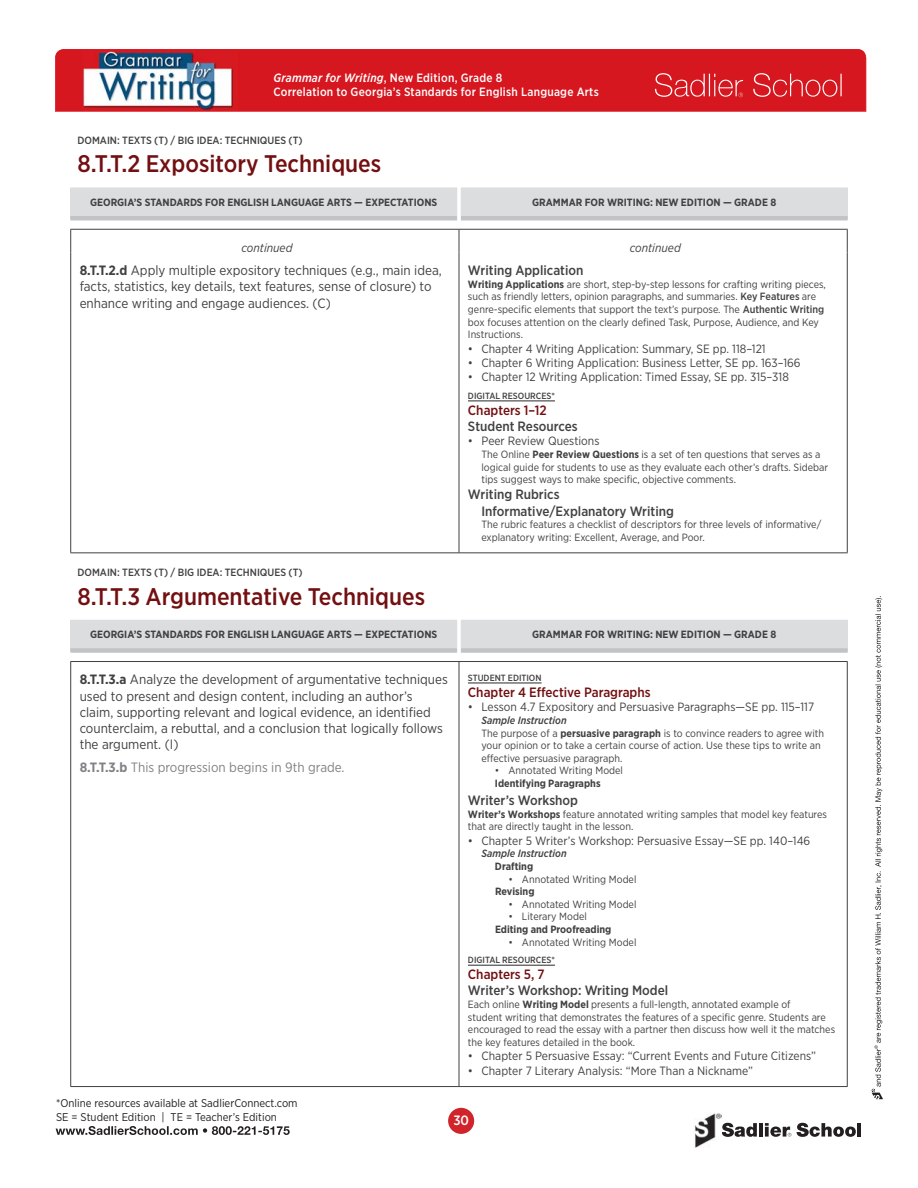
<style>
.page{position:relative;width:918px;height:1188px;background:#fff}
.page>*{position:absolute;margin:0;border:0;box-sizing:border-box;transform-origin:0 0}
.Grammar_head{font:500 24px "Gotham Narrow";color:#730f10}
.GA_Skill{font:13.5px/16.2px "Gotham Narrow";color:#414142}
.GA_GFW_Features_Subhead2{font:500 13.5px "Gotham Narrow";color:#414142}
.GA_Features_Header1{font:500 13.5px "Gotham Narrow";color:#730f10}
.GA_Skill-2{font:13.5px "Gotham Narrow";color:#808285}
.GA_GFW_Features_Subhead3{font:500 13.5px "Gotham Narrow";color:#414142}
.GA_GFW_Features_Subhead2_MED_line{font:500 13.5px "Gotham Narrow";color:#414142}
.t1{font:500 13.5px "Gotham Narrow";color:#fff}
.t2{font:12px "Gotham Narrow";color:#414142}
.t3{font:500 12px/14.4px "Gotham Narrow";letter-spacing:.02em;color:#fff}
.CONTINUED_top_of_column{font:italic 12px "Gotham Narrow";color:#414142}
.t4{font:11.25px/14.5px "Gotham Narrow";color:#231f20}
.GA_GFW_7pt_descriptor{font:10.5px/12.6px "Gotham Narrow";color:#414142}
.GA_GFW_7pt_descriptor_indent{font:10.5px/12.6px "Gotham Narrow";color:#414142}
.Table_header{font:700 10.5px "Gotham Narrow";color:#414142}
.GA_Domain___Big_Idea_header{font:500 10.5px "Gotham Narrow";color:#414142}
.GA_GFW_7pt_descriptor_indent2_BOLD{font:700 10.5px "Gotham Narrow";color:#414142}
.GA_GFW_7pt_descriptor_indent_sample_Less{font:italic 500 10.5px "Gotham Narrow";color:#414142}
.GA_GFW_7pt_descriptor_indent2{font:700 10.5px "Gotham Narrow";color:#414142}
.GA_Citation_Component{font:500 9px "Gotham Narrow";color:#414142}
.s1{font-style:italic}
.s2{font-weight:700}
.s3{font-weight:500}
</style>
<div class="page">
<div style="left:448px;top:1108px;width:26px;height:26px;background:#d1232a;border-radius:50%"></div>
<svg style="left:872px;top:596px;width:11px;height:503px"></svg>
<div style="left:55px;top:50px;width:811px;height:62px;background:#d7171f"></div>
<svg style="left:653px;top:73px;width:90px;height:24px;background:#dd3e45"></svg>
<svg style="left:752px;top:73px;width:90px;height:24px;background:#dc3940"></svg>
<svg style="left:56px;top:1126px;width:234px;height:9px"></svg>
<svg style="left:721px;top:1115px;width:36px;height:22px"></svg>
<hr style="left:759px;top:1123px;width:4px;height:14px;background:#231f20">
<svg style="left:797px;top:1123px;width:59px;height:14px"></svg>
<hr style="left:858px;top:1123px;width:3px;height:14px;background:#231f20">
<svg style="left:765px;top:1123px;width:26px;height:14px"></svg>
<img style="left:694px;top:1113px;width:27px;height:35px">
<img style="left:83px;top:52px;width:157px;height:59px">
<hr style="left:70px;top:252px;width:1px;height:300px;background:#414142">
<hr style="left:70px;top:552px;width:389px;height:1px;background:#414142">
<hr style="left:459px;top:252px;width:1px;height:300px;background:#414142">
<hr style="left:847px;top:252px;width:1px;height:300px;background:#414142">
<hr style="left:459px;top:552px;width:389px;height:1px;background:#414142">
<svg style="left:70px;top:187px;width:778px;height:65px"></svg>
<hr style="left:468px;top:400px;width:87px;height:1px;background:#414142">
<hr style="left:70px;top:662px;width:1px;height:424px;background:#414142">
<hr style="left:459px;top:662px;width:1px;height:424px;background:#414142">
<hr style="left:847px;top:662px;width:1px;height:424px;background:#414142">
<hr style="left:70px;top:1086px;width:389px;height:1px;background:#414142">
<hr style="left:459px;top:1086px;width:389px;height:1px;background:#414142">
<svg style="left:70px;top:620px;width:778px;height:42px"></svg>
<hr style="left:468px;top:682px;width:74px;height:2px;background:#414142">
<hr style="left:468px;top:965px;width:87px;height:1px;background:#414142">
<p class="t3" style="left:274px;top:70px;width:327px"><span class="s1">Grammar for Writing</span>, New Edition, Grade 8<br>Correlation to Georgia’s Standards for English Language Arts</p>
<p class="GA_Domain___Big_Idea_header" style="left:77px;top:133px;width:227px">DOMAIN: TEXTS (T) / BIG IDEA: TECHNIQUES (T)</p>
<p class="Grammar_head" style="left:77px;top:149px;width:305px">8.T.T.2 Expository Techniques</p>
<p class="Table_header" style="left:90px;top:196px;width:349px">GEORGIA’S STANDARDS FOR ENGLISH LANGUAGE ARTS — EXPECTATIONS</p>
<p class="Table_header" style="left:532px;top:196px;width:245px">GRAMMAR FOR WRITING: NEW EDITION — GRADE 8</p>
<p class="CONTINUED_top_of_column" style="left:241px;top:241px;width:53px">continued</p>
<p class="CONTINUED_top_of_column" style="left:630px;top:241px;width:53px">continued</p>
<p class="GA_Skill" style="left:80px;top:262px;width:364px"><span class="s2">8.T.T.2.d</span> Apply multiple expository techniques (e.g., main idea, facts, statistics, key details, text features, sense of closure) to enhance writing and engage audiences. (C)</p>
<p class="GA_GFW_Features_Subhead2_MED_line" style="left:468px;top:262px;width:117px">Writing Application</p>
<p class="GA_GFW_7pt_descriptor" style="left:468px;top:278px;width:359px"><span class="s2">Writing Applications</span> are short, step-by-step lessons for crafting writing pieces, such as friendly letters, opinion paragraphs, and summaries. <span class="s3">Key Features</span> are genre-specific elements that support the text’s purpose. The <span class="s3">Authentic Writing </span>box focuses attention on the clearly defined Task, Purpose, Audience, and Key Instructions.</p>
<p class="t2" style="left:468px;top:341px;width:299px">• Chapter 4 Writing Application: Summary, SE pp. 118–121</p>
<p class="t2" style="left:468px;top:355px;width:334px">• Chapter 6 Writing Application: Business Letter, SE pp. 163–166</p>
<p class="t2" style="left:468px;top:370px;width:322px">• Chapter 12 Writing Application: Timed Essay, SE pp. 315–318</p>
<p class="GA_Citation_Component" style="left:468px;top:390px;width:88px">DIGITAL RESOURCES*</p>
<p class="GA_Features_Header1" style="left:468px;top:402px;width:80px">Chapters 1–12</p>
<p class="GA_GFW_Features_Subhead2" style="left:468px;top:418px;width:111px">Student Resources</p>
<p class="t2" style="left:468px;top:434px;width:133px">• Peer Review Questions</p>
<p class="GA_GFW_7pt_descriptor_indent" style="left:481px;top:448px;width:348px">The Online <span class="s2">Peer Review Questions</span> is a set of ten questions that serves as a logical guide for students to use as they evaluate each other’s drafts. Sidebar tips suggest ways to make specific, objective comments.</p>
<p class="GA_GFW_Features_Subhead2" style="left:468px;top:486px;width:93px">Writing Rubrics</p>
<p class="GA_GFW_Features_Subhead3" style="left:481px;top:502px;width:194px">Informative/Explanatory Writing</p>
<p class="GA_GFW_7pt_descriptor_indent" style="left:481px;top:518px;width:341px">The rubric features a checklist of descriptors for three levels of informative/ explanatory writing: Excellent, Average, and Poor.</p>
<p class="GA_Domain___Big_Idea_header" style="left:77px;top:566px;width:227px">DOMAIN: TEXTS (T) / BIG IDEA: TECHNIQUES (T)</p>
<p class="Grammar_head" style="left:77px;top:581px;width:349px">8.T.T.3 Argumentative Techniques</p>
<p class="Table_header" style="left:90px;top:628px;width:349px">GEORGIA’S STANDARDS FOR ENGLISH LANGUAGE ARTS — EXPECTATIONS</p>
<p class="Table_header" style="left:532px;top:628px;width:245px">GRAMMAR FOR WRITING: NEW EDITION — GRADE 8</p>
<p class="GA_Skill" style="left:80px;top:671px;width:370px"><span class="s2">8.T.T.3.a</span> Analyze the development of argumentative techniques used to present and design content, including an author’s claim, supporting relevant and logical evidence, an identified counterclaim, a rebuttal, and a conclusion that logically follows the argument. (I)</p>
<p class="GA_Skill-2" style="left:80px;top:759px;width:266px"><span class="s2">8.T.T.3.b</span> This progression begins in 9th grade.</p>
<p class="GA_Citation_Component" style="left:468px;top:672px;width:75px">STUDENT EDITION</p>
<p class="GA_Features_Header1" style="left:468px;top:684px;width:184px">Chapter 4 Effective Paragraphs</p>
<p class="t2" style="left:468px;top:700px;width:348px">• Lesson 4.7 Expository and Persuasive Paragraphs—SE pp. 115–117</p>
<p class="GA_GFW_7pt_descriptor_indent_sample_Less" style="left:481px;top:714px;width:87px">Sample Instruction</p>
<p class="GA_GFW_7pt_descriptor_indent" style="left:481px;top:726px;width:344px">The purpose of a <span class="s2">persuasive paragraph</span> is to convince readers to agree with your opinion or to take a certain course of action. Use these tips to write an effective persuasive paragraph.</p>
<p class="GA_GFW_7pt_descriptor" style="left:495px;top:764px;width:129px">• Annotated Writing Model</p>
<p class="GA_GFW_7pt_descriptor_indent2" style="left:495px;top:776px;width:107px">Identifying Paragraphs</p>
<p class="GA_GFW_Features_Subhead2" style="left:468px;top:792px;width:112px">Writer’s Workshop</p>
<p class="GA_GFW_7pt_descriptor" style="left:468px;top:808px;width:360px"><span class="s2">Writer’s Workshops</span> feature annotated writing samples that model key features that are directly taught in the lesson.</p>
<p class="t2" style="left:468px;top:833px;width:344px">• Chapter 5 Writer’s Workshop: Persuasive Essay—SE pp. 140–146</p>
<p class="GA_GFW_7pt_descriptor_indent_sample_Less" style="left:481px;top:847px;width:87px">Sample Instruction</p>
<p class="GA_GFW_7pt_descriptor_indent2_BOLD" style="left:495px;top:860px;width:40px">Drafting</p>
<p class="GA_GFW_7pt_descriptor" style="left:508px;top:872px;width:129px">• Annotated Writing Model</p>
<p class="GA_GFW_7pt_descriptor_indent2_BOLD" style="left:495px;top:885px;width:41px">Revising</p>
<p class="GA_GFW_7pt_descriptor" style="left:508px;top:898px;width:129px">• Annotated Writing Model</p>
<p class="GA_GFW_7pt_descriptor" style="left:508px;top:910px;width:80px">• Literary Model</p>
<p class="GA_GFW_7pt_descriptor_indent2_BOLD" style="left:495px;top:923px;width:118px">Editing and Proofreading</p>
<p class="GA_GFW_7pt_descriptor" style="left:508px;top:935px;width:129px">• Annotated Writing Model</p>
<p class="GA_Citation_Component" style="left:468px;top:954px;width:88px">DIGITAL RESOURCES*</p>
<p class="GA_Features_Header1" style="left:468px;top:966px;width:78px">Chapters 5, 7</p>
<p class="GA_GFW_Features_Subhead2" style="left:468px;top:982px;width:202px">Writer’s Workshop: Writing Model</p>
<p class="GA_GFW_7pt_descriptor" style="left:468px;top:998px;width:369px">Each online <span class="s2">Writing Model</span> presents a full-length, annotated example of<br>student writing that demonstrates the features of a specific genre. Students are encouraged to read the essay with a partner then discuss how well it the matches the key features detailed in the book.</p>
<p class="t2" style="left:468px;top:1048px;width:350px">• Chapter 5 Persuasive Essay: “Current Events and Future Citizens”</p>
<p class="t2" style="left:468px;top:1063px;width:287px">• Chapter 7 Literary Analysis: “More Than a Nickname”</p>
<p class="t4" style="left:56px;top:1095px;width:243px">*Online resources available at SadlierConnect.com<br>SE = Student Edition | TE = Teacher’s Edition</p>
<p class="t1" style="left:453px;top:1112px;width:17px">30</p>
</div>
